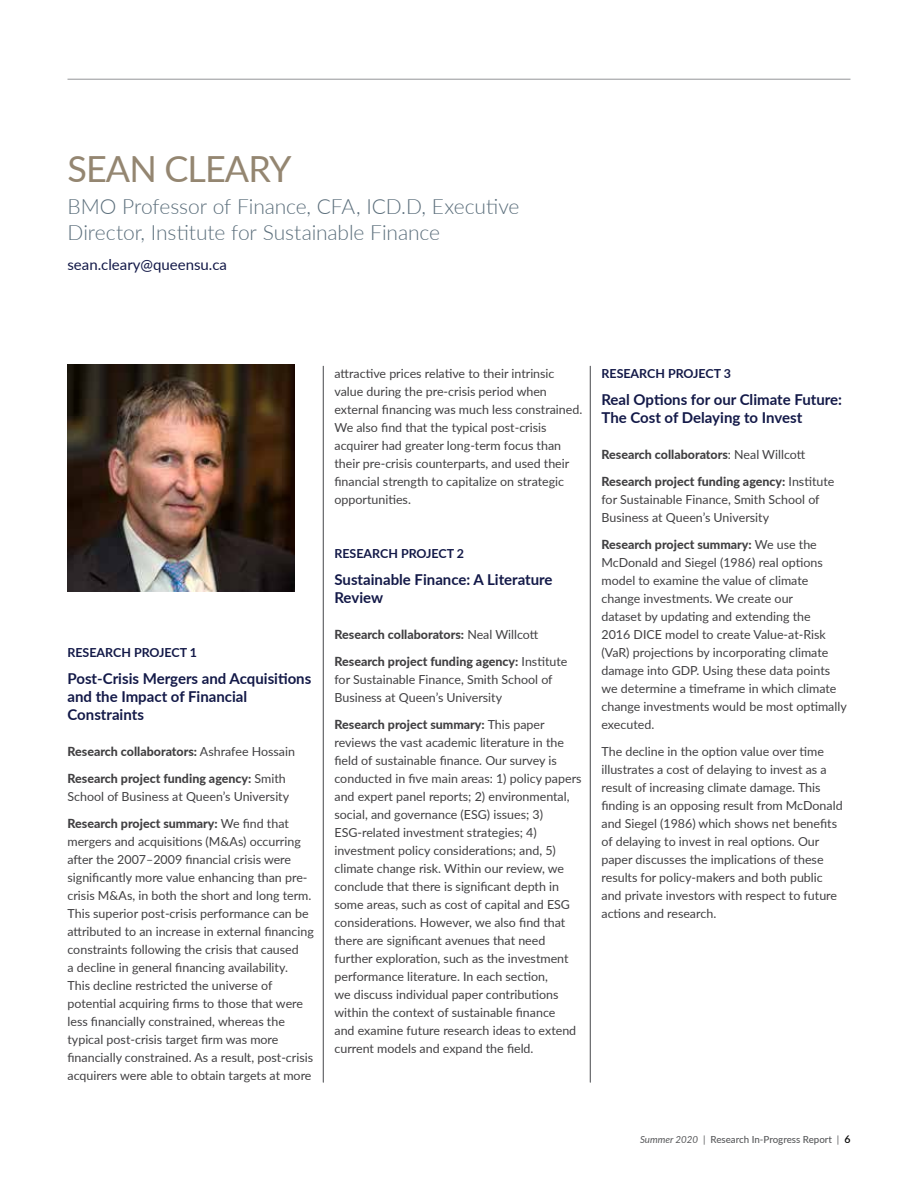
<style>
.page{position:relative;width:918px;height:1188px;background:#fff}
.page>*{position:absolute;margin:0;border:0;box-sizing:border-box;transform-origin:0 0}
.t1{font:36px "Lato";letter-spacing:-.025em;color:#948671}
.t2{font:300 21px/25.5px "Lato";letter-spacing:-.005em;color:#5c6f7c}
.t3{font:700 15px/18px "Lato";color:#131948}
.t4{font:15px "Lato";color:#131948}
.t5{font:12.45px/18px "Lato";color:#414042}
.t6{font:800 12.45px/27px "Lato";color:#414042}
.t7{font:700 12.45px "Lato";color:#131948}
.t8{font:500 9.75px "Lato";color:#58595b}
.s1{font-weight:400}
.s2{font-weight:800}
.s3{font-weight:400;font-style:italic}
.s4{font-weight:600;font-size:10.5px;color:#000}
</style>
<div class="page">
<hr style="left:68px;top:79px;width:783px;height:1px;background:#939598">
<hr style="left:323px;top:366px;width:1px;height:716px;background:#6d6e71">
<hr style="left:590px;top:366px;width:1px;height:716px;background:#6d6e71">
<img style="left:68px;top:365px;width:226px;height:227px">
<h1 class="t1" style="left:68px;top:143px;width:226px">SEAN CLEARY</h1>
<h2 class="t2" style="left:68px;top:193px;width:453px">BMO Professor of Finance, CFA, ICD.D, Executive<br>Director, Institute for Sustainable Finance</h2>
<p class="t4" style="left:68px;top:254px;width:161px">sean.cleary@queensu.ca</p>
<p class="t7" style="left:68px;top:643px;width:131px">RESEARCH PROJECT 1</p>
<p class="t3" style="left:68px;top:669px;width:245px">Post-Crisis Mergers and Acquisitions and the Impact of Financial<br>Constraints</p>
<p class="t6" style="left:68px;top:737px;width:229px">Research collaborators: <span class="s1">Ashrafee Hossain<br></span>Research project funding agency: <span class="s1">Smith</span></p>
<p class="t5" style="left:68px;top:782px;width:223px;line-height:27px">School of Business at Queen’s University<br><span class="s2">Research project summary:</span> We find that</p>
<p class="t5" style="left:68px;top:832px;width:248px">mergers and acquisitions (M&amp;As) occurring after the 2007–2009 financial crisis were significantly more value enhancing than pre&shy;crisis M&amp;As, in both the short and long term.<br>This superior post-crisis performance can be attributed to an increase in external financing constraints following the crisis that caused<br>a decline in general financing availability.<br>This decline restricted the universe of potential acquiring firms to those that were less financially constrained, whereas the typical post-crisis target firm was more financially constrained. As a result, post-crisis acquirers were able to obtain targets at more</p>
<p class="t5" style="left:334px;top:364px;width:249px">attractive prices relative to their intrinsic value during the pre-crisis period when external financing was much less constrained.<br>We also find that the typical post-crisis acquirer had greater long-term focus than their pre-crisis counterparts, and used their financial strength to capitalize on strategic opportunities.</p>
<p class="t7" style="left:334px;top:544px;width:131px">RESEARCH PROJECT 2</p>
<p class="t3" style="left:334px;top:570px;width:220px">Sustainable Finance: A Literature<br>Review</p>
<p class="t6" style="left:334px;top:620px;width:234px">Research collaborators: <span class="s1">Neal Willcott<br></span>Research project funding agency: <span class="s1">Institute</span></p>
<p class="t5" style="left:334px;top:670px;width:220px">for Sustainable Finance, Smith School of<br>Business at Queen’s University</p>
<p class="t5" style="left:334px;top:715px;width:249px"><span class="s2">Research project summary:</span> This paper reviews the vast academic literature in the field of sustainable finance. Our survey is conducted in five main areas: 1) policy papers and expert panel reports; 2) environmental, social, and governance (ESG) issues; 3)<br>ESG-related investment strategies; 4) investment policy considerations; and, 5) climate change risk. Within our review, we conclude that there is significant depth in some areas, such as cost of capital and ESG considerations. However, we also find that there are significant avenues that need further exploration, such as the investment performance literature. In each section,<br>we discuss individual paper contributions within the context of sustainable finance<br>and examine future research ideas to extend current models and expand the field.</p>
<p class="t7" style="left:602px;top:364px;width:131px">RESEARCH PROJECT 3</p>
<p class="t3" style="left:601px;top:390px;width:242px">Real Options for our Climate Future:<br>The Cost of Delaying to Invest</p>
<p class="t6" style="left:601px;top:440px;width:234px">Research collaborators<span class="s1">: Neal Willcott<br></span>Research project funding agency: <span class="s1">Institute</span></p>
<p class="t5" style="left:601px;top:490px;width:220px">for Sustainable Finance, Smith School of<br>Business at Queen’s University</p>
<p class="t5" style="left:601px;top:535px;width:247px"><span class="s2">Research project summary:</span> We use the McDonald and Siegel (1986) real options model to examine the value of climate change investments. We create our<br>dataset by updating and extending the<br>2016 DICE model to create Value-at-Risk (VaR) projections by incorporating climate damage into GDP. Using these data points we determine a timeframe in which climate change investments would be most optimally executed.</p>
<p class="t5" style="left:601px;top:742px;width:243px">The decline in the option value over time illustrates a cost of delaying to invest as a result of increasing climate damage. This finding is an opposing result from McDonald and Siegel (1986) which shows net benefits of delaying to invest in real options. Our paper discusses the implications of these results for policy-makers and both public and private investors with respect to future actions and research.</p>
<p class="t8" style="left:640px;top:1132px;width:212px"><span class="s3">Summer 2020</span> <span class="s1">|</span> Research In-Progress Report <span class="s1">|</span> <span class="s4">6</span></p>
</div>
